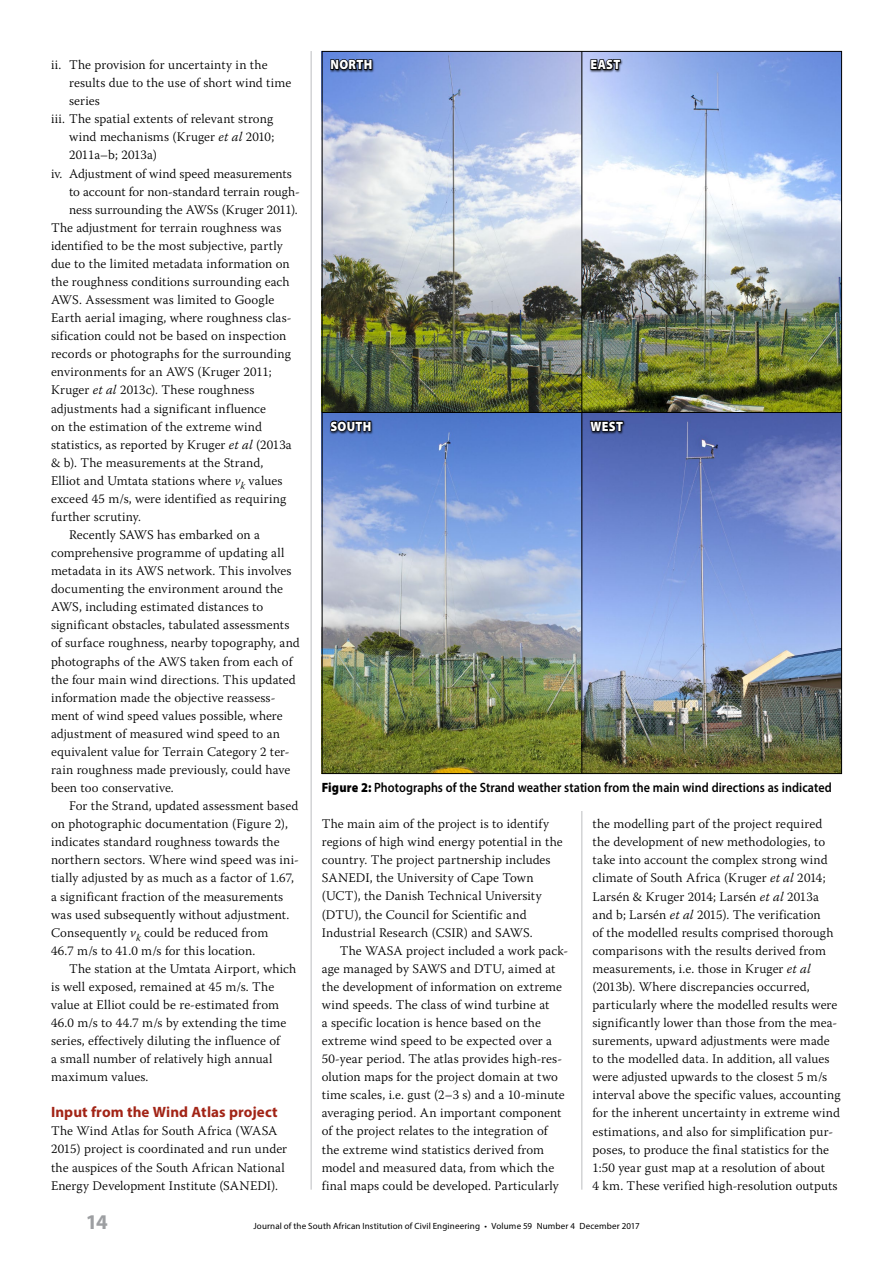
<style>
.page{position:relative;width:893px;height:1263px;background:#fff}
.page>*{position:absolute;margin:0;border:0;box-sizing:border-box;transform-origin:0 0}
.t1{font:700 21px "Myriad Pro";color:#9d9fa2}
.t2{font:700 15px "Myriad Pro";letter-spacing:.005em;color:#a22416}
.t3{font:600 13.5px "Myriad Pro";letter-spacing:.005em;color:#000;scale:.9 1}
.t4{font:900 13.5px "Myriad Pro";letter-spacing:.03em;color:#fff;scale:.9 1}
.t5{font:300 13.2px/18px "Warnock Pro";letter-spacing:.01em;color:#000}
.t6{font:9px "Myriad Pro";letter-spacing:.015em;color:#000}
.s1{font-style:italic}
.s2{font-weight:900}
</style>
<div class="page">
<hr style="left:311px;top:51px;width:1px;height:1138px;background:#bcbec0">
<hr style="left:581px;top:51px;width:1px;height:1138px;background:#bcbec0">
<div style="left:322px;top:774px;width:520px;height:36px;background:#fff"></div>
<img style="left:324px;top:53px;width:516px;height:719px">
<div style="left:329px;top:420px;width:45px;height:14px;background:#000;opacity:.75"></div>
<svg style="left:329px;top:420px;width:43px;height:12px"></svg>
<div style="left:589px;top:420px;width:38px;height:14px;background:#000;opacity:.75"></div>
<svg style="left:589px;top:394px;width:35px;height:62px"></svg>
<div style="left:330px;top:58px;width:45px;height:15px;background:#000;opacity:.75"></div>
<svg style="left:330px;top:54px;width:43px;height:21px"></svg>
<div style="left:589px;top:58px;width:35px;height:15px;background:#000;opacity:.75"></div>
<svg style="left:590px;top:50px;width:31px;height:21px"></svg>
<hr style="left:581px;top:51px;width:1px;height:723px;background:#000">
<hr style="left:322px;top:412px;width:520px;height:1px;background:#000">
<p class="t5" style="left:51px;top:56px;width:218px">ii. The provision for uncertainty in the</p>
<p class="t5" style="left:69px;top:74px;width:224px">results due to the use of short wind time</p>
<p class="t5" style="left:69px;top:92px;width:32px">series</p>
<p class="t5" style="left:51px;top:110px;width:224px">iii. The spatial extents of relevant strong</p>
<p class="t5" style="left:69px;top:128px;width:207px">wind mechanisms (Kruger <span class="s1">et al</span> 2010;</p>
<p class="t5" style="left:69px;top:146px;width:90px">2011a–b; 2013a)</p>
<p class="t5" style="left:51px;top:164px;width:242px">iv. Adjustment of wind speed measurements</p>
<p class="t5" style="left:69px;top:182px;width:232px">to account for non-standard terrain rough-</p>
<p class="t5" style="left:69px;top:200px;width:230px">ness surrounding the AWSs (Kruger 2011).</p>
<p class="t5" style="left:51px;top:218px;width:232px">The adjustment for terrain roughness was</p>
<p class="t5" style="left:51px;top:236px;width:233px">identified to be the most subjective, partly</p>
<p class="t5" style="left:51px;top:254px;width:240px">due to the limited metadata information on</p>
<p class="t5" style="left:51px;top:272px;width:240px">the roughness conditions surrounding each</p>
<p class="t5" style="left:51px;top:290px;width:225px">AWS. Assessment was limited to Google</p>
<p class="t5" style="left:51px;top:309px;width:242px">Earth aerial imaging, where roughness clas-</p>
<p class="t5" style="left:51px;top:327px;width:237px">sification could not be based on inspection</p>
<p class="t5" style="left:51px;top:345px;width:242px">records or photographs for the surrounding</p>
<p class="t5" style="left:51px;top:363px;width:222px">environments for an AWS (Kruger 2011;</p>
<p class="t5" style="left:51px;top:381px;width:205px">Kruger <span class="s1">et al</span> 2013c). These roughness</p>
<p class="t5" style="left:51px;top:399px;width:217px">adjustments had a significant influence</p>
<p class="t5" style="left:51px;top:417px;width:212px">on the estimation of the extreme wind</p>
<p class="t5" style="left:51px;top:435px;width:242px">statistics, as reported by Kruger <span class="s1">et al</span> (2013a</p>
<p class="t5" style="left:51px;top:453px;width:214px">&amp; b). The measurements at the Strand,</p>
<p class="t5" style="left:51px;top:471px;width:233px">Elliot and Umtata stations where <span class="s1">v</span><sub>k</sub> values</p>
<p class="t5" style="left:51px;top:489px;width:237px">exceed 45 m/s, were identified as requiring</p>
<p class="t5" style="left:51px;top:507px;width:92px">further scrutiny.</p>
<p class="t5" style="left:69px;top:525px;width:192px">Recently SAWS has embarked on a</p>
<p class="t5" style="left:51px;top:543px;width:235px">comprehensive programme of updating all</p>
<p class="t5" style="left:51px;top:562px;width:242px">metadata in its AWS network. This involves</p>
<p class="t5" style="left:51px;top:580px;width:234px">documenting the environment around the</p>
<p class="t5" style="left:51px;top:598px;width:214px">AWS, including estimated distances to</p>
<p class="t5" style="left:51px;top:616px;width:240px">significant obstacles, tabulated assessments</p>
<p class="t5" style="left:51px;top:634px;width:250px">of surface roughness, nearby topography, and</p>
<p class="t5" style="left:51px;top:652px;width:243px">photographs of the AWS taken from each of</p>
<p class="t5" style="left:51px;top:670px;width:246px">the four main wind directions. This updated</p>
<p class="t5" style="left:51px;top:688px;width:226px">information made the objective reassess-</p>
<p class="t5" style="left:51px;top:706px;width:233px">ment of wind speed values possible, where</p>
<p class="t5" style="left:51px;top:724px;width:231px">adjustment of measured wind speed to an</p>
<p class="t5" style="left:51px;top:742px;width:240px">equivalent value for Terrain Category 2 ter-</p>
<p class="t5" style="left:51px;top:760px;width:241px">rain roughness made previously, could have</p>
<p class="t5" style="left:51px;top:778px;width:124px">been too conservative.</p>
<p class="t5" style="left:69px;top:796px;width:231px">For the Strand, updated assessment based</p>
<p class="t5" style="left:51px;top:815px;width:238px">on photographic documentation (Figure 2),</p>
<p class="t5" style="left:51px;top:833px;width:230px">indicates standard roughness towards the</p>
<p class="t5" style="left:51px;top:851px;width:249px">northern sectors. Where wind speed was ini-</p>
<p class="t5" style="left:51px;top:869px;width:244px">tially adjusted by as much as a factor of 1.67,</p>
<p class="t5" style="left:51px;top:887px;width:234px">a significant fraction of the measurements</p>
<p class="t5" style="left:51px;top:905px;width:240px">was used subsequently without adjustment.</p>
<p class="t5" style="left:51px;top:923px;width:219px">Consequently <span class="s1">v</span><sub>k</sub> could be reduced from</p>
<p class="t5" style="left:51px;top:941px;width:206px">46.7 m/s to 41.0 m/s for this location.</p>
<p class="t5" style="left:69px;top:959px;width:229px">The station at the Umtata Airport, which</p>
<p class="t5" style="left:51px;top:977px;width:225px">is well exposed, remained at 45 m/s. The</p>
<p class="t5" style="left:51px;top:995px;width:230px">value at Elliot could be re-estimated from</p>
<p class="t5" style="left:51px;top:1013px;width:237px">46.0 m/s to 44.7 m/s by extending the time</p>
<p class="t5" style="left:51px;top:1031px;width:230px">series, effectively diluting the influence of</p>
<p class="t5" style="left:51px;top:1049px;width:223px">a small number of relatively high annual</p>
<p class="t5" style="left:51px;top:1068px;width:99px">maximum values.</p>
<p class="t2" style="left:51px;top:1102px;width:228px">Input from the Wind Atlas project</p>
<p class="t5" style="left:51px;top:1122px;width:238px">The Wind Atlas for South Africa (WASA 2015) project is coordinated and run under the auspices of the South African National Energy Development Institute (SANEDI).</p>
<p class="t4" style="left:330px;top:56px;width:39px">NORTH</p>
<p class="t4" style="left:590px;top:56px;width:35px">EAST</p>
<p class="t4" style="left:330px;top:417px;width:47px">SOUTH</p>
<p class="t4" style="left:590px;top:417px;width:38px">WEST</p>
<p class="t3" style="left:322px;top:779px;width:568px"><span class="s2">FIGURE 2:</span> Photographs of the Strand weather station from the main wind directions as indicated</p>
<p class="t5" style="left:322px;top:815px;width:243px">The main aim of the project is to identify regions of high wind energy potential in the country. The project partnership includes SANEDI, the University of Cape Town (UCT), the Danish Technical University (DTU), the Council for Scientific and Industrial Research (CSIR) and SAWS.</p>
<p class="t5" style="left:322px;top:941px;width:248px;text-indent:18px">The WASA project included a work pack&shy;age managed by SAWS and DTU, aimed at the development of information on extreme wind speeds. The class of wind turbine at<br>a specific location is hence based on the extreme wind speed to be expected over a 50-year period. The atlas provides high-res&shy;olution maps for the project domain at two time scales, i.e. gust (2–3 s) and a 10-minute averaging period. An important component of the project relates to the integration of the extreme wind statistics derived from model and measured data, from which the final maps could be developed. Particularly</p>
<p class="t5" style="left:592px;top:815px;width:250px">the modelling part of the project required the development of new methodologies, to take into account the complex strong wind climate of South Africa (Kruger <span class="s1">et al</span> 2014; Larsén &amp; Kruger 2014; Larsén <span class="s1">et al</span> 2013a and b; Larsén <span class="s1">et al</span> 2015). The verification<br>of the modelled results comprised thorough comparisons with the results derived from measurements, i.e. those in Kruger <span class="s1">et al </span>(2013b). Where discrepancies occurred, particularly where the modelled results were significantly lower than those from the mea&shy;surements, upward adjustments were made to the modelled data. In addition, all values were adjusted upwards to the closest 5 m/s interval above the specific values, accounting for the inherent uncertainty in extreme wind estimations, and also for simplification pur&shy;poses, to produce the final statistics for the 1:50 year gust map at a resolution of about<br>4 km. These verified high-resolution outputs</p>
<h1 class="t1" style="left:86px;top:1208px;width:23px">14</h1>
<p class="t6" style="left:253px;top:1220px;width:388px">Journal of the South African Institution of Civil Engineering • Volume 59 Number 4 December 2017</p>
</div>
